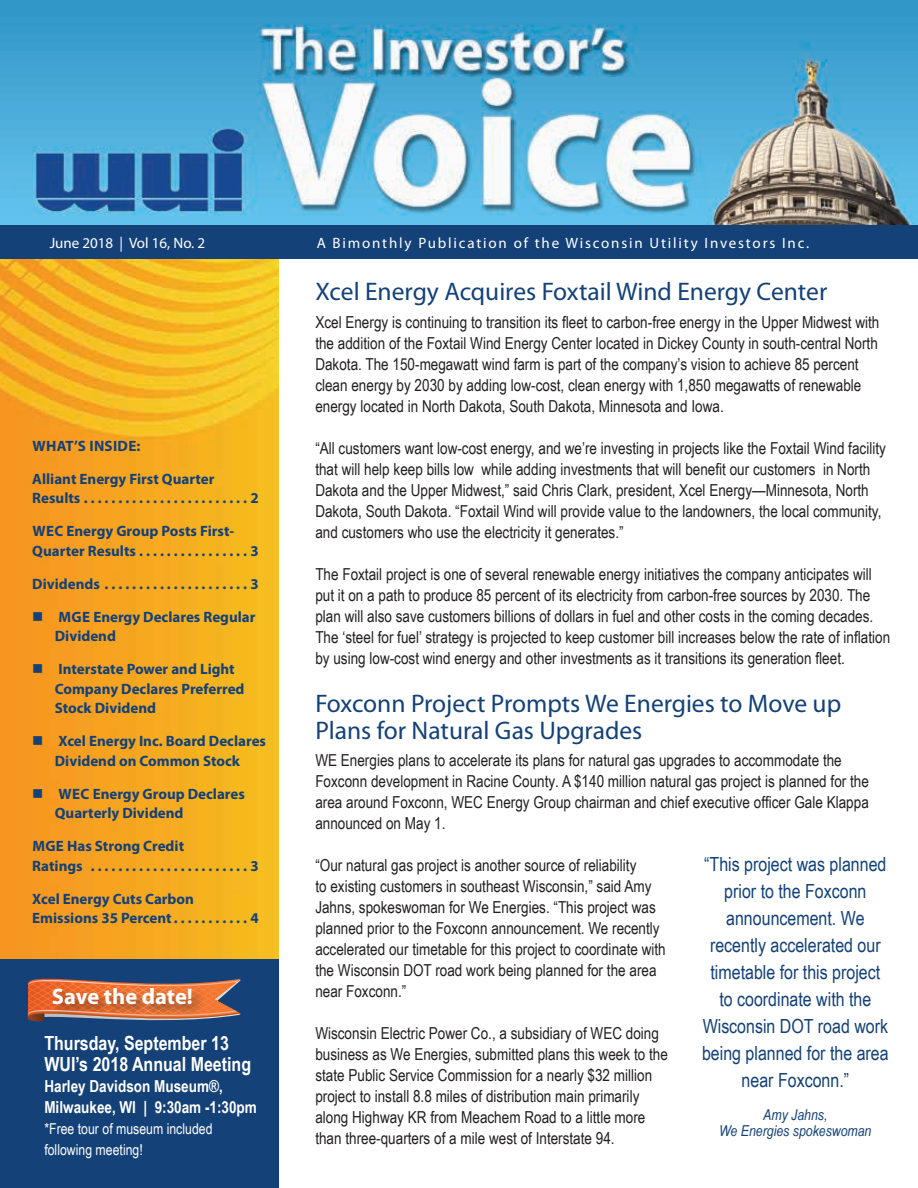
<style>
.page{position:relative;width:918px;height:1188px;background:#fff}
.page>*{position:absolute;margin:0;border:0;box-sizing:border-box;transform-origin:0 0}
.t1{font:25.5px/27px "Myriad Pro";color:#134178}
.t2{font:700 22.5px "Myriad Pro";letter-spacing:-.005em;color:#fff}
.t3{font:19.5px/27px "Arial Narrow";color:#134178;text-align:center}
.t4{font:700 19.5px/21px "Arial Narrow";color:#fff}
.t5{font:16.5px/21px "Arial Narrow";color:#231f20}
.t6{font:700 16.5px/21px "Arial Narrow";color:#fff}
.t7{font:700 15px/19.5px "Myriad Pro";color:#134178}
.t8{font:15px "Myriad Pro";letter-spacing:.12em;color:#fff}
.t9{font:15px/21px "Arial Narrow";color:#fff}
.t10{font:italic 15px/16.5px "Arial Narrow";color:#134178;text-align:center}
.t11{font:15px "Myriad Pro";color:#fff}
.t12{font:700 15px "Myriad Pro";letter-spacing:.02em;color:#134178}
</style>
<div class="page">
<div style="left:0;top:958px;width:279px;height:230px;background:#134178"></div>
<svg style="left:28px;top:978px;width:213px;height:44px"></svg>
<div style="left:51px;top:986px;width:154px;height:32px;background:#231f20;opacity:.5"></div>
<img style="left:0;top:259px;width:279px;height:699px">
<img style="left:0;top:0;width:918px;height:225px">
<div style="left:0;top:225px;width:918px;height:34px;background:#134178"></div>
<p class="t11" style="left:50px;top:235px;width:157px">June 2018 | Vol 16, No. 2</p>
<p class="t8" style="left:317px;top:235px;width:494px">A Bimonthly Publication of the Wisconsin Utility Investors Inc.</p>
<p class="t12" style="left:32px;top:437px;width:109px">WHAT’S INSIDE:</p>
<p class="t7" style="left:32px;top:469px;width:228px">Alliant Energy First Quarter<br>Results . . . . . . . . . . . . . . . . . . . . . . . . 2</p>
<p class="t7" style="left:32px;top:522px;width:228px">WEC Energy Group Posts First-<br>Quarter Results . . . . . . . . . . . . . . . . 3</p>
<p class="t7" style="left:32px;top:574px;width:228px">Dividends . . . . . . . . . . . . . . . . . . . . . 3</p>
<p class="t7" style="left:55px;top:607px;width:202px;text-indent:-22px">■ MGE Energy Declares Regular<br>Dividend</p>
<p class="t7" style="left:55px;top:660px;width:191px;text-indent:-22px">■ Interstate Power and Light<br>Company Declares Preferred<br>Stock Dividend</p>
<p class="t7" style="left:32px;top:732px;width:235px;text-align:center">■ Xcel Energy Inc . Board Declares<br>Dividend on Common Stock</p>
<p class="t7" style="left:55px;top:784px;width:192px;text-indent:-22px">■ WEC Energy Group Declares<br>Quarterly Dividend</p>
<p class="t7" style="left:32px;top:837px;width:228px">MGE Has Strong Credit<br>Ratings . . . . . . . . . . . . . . . . . . . . . . . 3</p>
<p class="t7" style="left:32px;top:889px;width:228px">Xcel Energy Cuts Carbon<br>Emissions 35 Percent . . . . . . . . . . . 4</p>
<h2 class="t2" style="left:52px;top:984px;width:142px">Save the date!</h2>
<p class="t4" style="left:44px;top:1032px;width:208px">Thursday, September 13<br>WUI’s 2018 Annual Meeting</p>
<p class="t6" style="left:44px;top:1075px;width:214px">Harley Davidson Museum®,<br>Milwaukee, WI | 9:30am -1:30pm</p>
<p class="t9" style="left:44px;top:1118px;width:170px">*Free tour of museum included following meeting!</p>
<h1 class="t1" style="left:315px;top:278px;width:514px">Xcel Energy Acquires Foxtail Wind Energy Center</h1>
<p class="t5" style="left:315px;top:311px;width:566px">Xcel Energy is continuing to transition its fleet to carbon-free energy in the Upper Midwest with the addition of the Foxtail Wind Energy Center located in Dickey County in south-central North Dakota. The 150-megawatt wind farm is part of the company’s vision to achieve 85 percent clean energy by 2030 by adding low-cost, clean energy with 1,850 megawatts of renewable energy located in North Dakota, South Dakota, Minnesota and Iowa.</p>
<p class="t5" style="left:315px;top:437px;width:572px">“All customers want low-cost energy, and we’re investing in projects like the Foxtail Wind facility that will help keep bills low while adding investments that will benefit our customers in North Dakota and the Upper Midwest,” said Chris Clark, president, Xcel Energy—Minnesota, North Dakota, South Dakota. “Foxtail Wind will provide value to the landowners, the local community, and customers who use the electricity it generates.”</p>
<p class="t5" style="left:315px;top:563px;width:576px">The Foxtail project is one of several renewable energy initiatives the company anticipates will put it on a path to produce 85 percent of its electricity from carbon-free sources by 2030. The plan will also save customers billions of dollars in fuel and other costs in the coming decades.<br>The ‘steel for fuel’ strategy is projected to keep customer bill increases below the rate of inflation by using low-cost wind energy and other investments as it transitions its generation fleet.</p>
<h1 class="t1" style="left:315px;top:690px;width:527px">Foxconn Project Prompts We Energies to Move up<br>Plans for Natural Gas Upgrades</h1>
<p class="t5" style="left:315px;top:749px;width:555px">WE Energies plans to accelerate its plans for natural gas upgrades to accommodate the Foxconn development in Racine County. A $140 million natural gas project is planned for the area around Foxconn, WEC Energy Group chairman and chief executive officer Gale Klappa announced on May 1.</p>
<p class="t5" style="left:315px;top:855px;width:352px">“Our natural gas project is another source of reliability<br>to existing customers in southeast Wisconsin,” said Amy Jahns, spokeswoman for We Energies. “This project was planned prior to the Foxconn announcement. We recently accelerated our timetable for this project to coordinate with the Wisconsin DOT road work being planned for the area near Foxconn.”</p>
<p class="t5" style="left:315px;top:1023px;width:354px">Wisconsin Electric Power Co., a subsidiary of WEC doing business as We Energies, submitted plans this week to the state Public Service Commission for a nearly $32 million project to install 8.8 miles of distribution main primarily along Highway KR from Meachem Road to a little more than three-quarters of a mile west of Interstate 94.</p>
<p class="t3" style="left:702px;top:850px;width:188px">“This project was planned prior to the Foxconn announcement. We recently accelerated our timetable for this project to coordinate with the<br>Wisconsin DOT road work being planned for the area near Foxconn.”</p>
<p class="t10" style="left:719px;top:1106px;width:154px">Amy Jahns,<br>We Energies spokeswoman</p>
</div>
